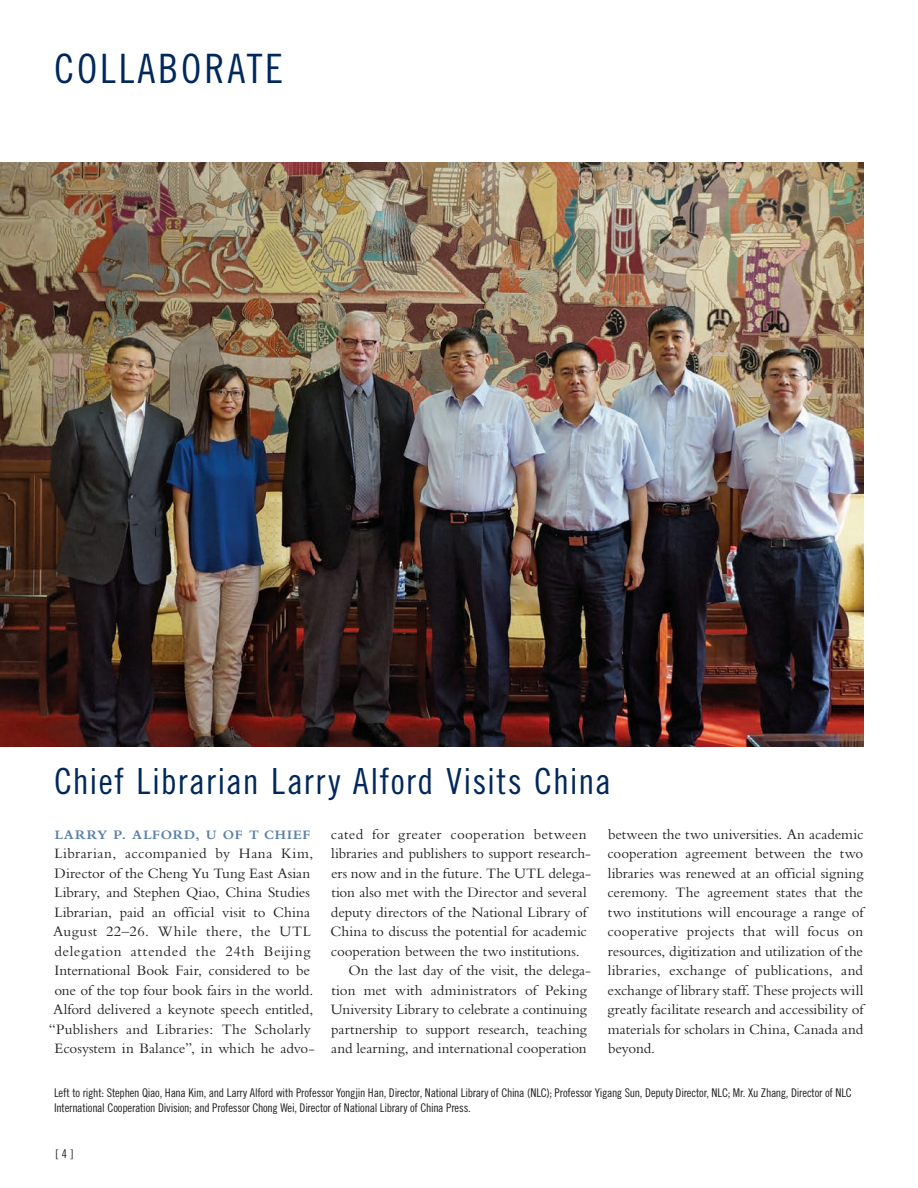
<style>
.page{position:relative;width:918px;height:1188px;background:#fff}
.page>*{position:absolute;margin:0;border:0;box-sizing:border-box;transform-origin:0 0}
.t1{font:40.5px "Trade Gothic LT Std Cn 18";letter-spacing:.07em;color:#00285b}
.t2{font:36px "Trade Gothic LT Std Cn 18";letter-spacing:.035em;color:#00285b}
.t3{font:15px/19.5px "Bembo";color:#231f20;text-align:center}
.t4{font:15px "Bembo";letter-spacing:.025em;color:#231f20}
.t5{font:700 13.5px "Bembo";letter-spacing:.065em;color:#5980aa}
.t6{font:12px/14.4px "Trade Gothic LT Std Cn 18";letter-spacing:-.02em;color:#231f20}
</style>
<div class="page">
<img style="left:0;top:162px;width:864px;height:585px">
<h1 class="t1" style="left:54px;top:45px;width:231px">COLLABORATE</h1>
<h2 class="t2" style="left:54px;top:760px;width:559px">Chief Librarian Larry Alford Visits China</h2>
<p class="t5" style="left:55px;top:827px;width:257px">LARRY P. ALFORD, U OF T CHIEF</p>
<p class="t3" style="left:49px;top:843px;width:267px">Librarian, accompanied by Hana Kim, Director of the Cheng Yu Tung East Asian Library, and Stephen Qiao, China Studies Librarian, paid an official visit to China August 22–26. While there, the UTL delegation attended the 24th Beijing International Book Fair, considered to be one of the top four book fairs in the world.<br>Alford delivered a keynote speech entitled, “Publishers and Libraries: The Scholarly Ecosystem in Balance”, in which he advo-</p>
<p class="t4" style="left:331px;top:825px;width:257px">cated for greater cooperation between</p>
<p class="t3" style="left:331px;top:843px;width:261px">libraries and publishers to support research-</p>
<p class="t3" style="left:331px;top:863px;width:262px">ers now and in the future. The UTL delega-</p>
<p class="t3" style="left:331px;top:882px;width:257px">tion also met with the Director and several</p>
<p class="t3" style="left:331px;top:902px;width:257px">deputy directors of the National Library of</p>
<p class="t3" style="left:331px;top:921px;width:258px">China to discuss the potential for academic</p>
<p class="t3" style="left:331px;top:941px;width:250px">cooperation between the two institutions.</p>
<p class="t3" style="left:349px;top:960px;width:244px">On the last day of the visit, the delega-</p>
<p class="t3" style="left:331px;top:980px;width:257px">tion met with administrators of Peking</p>
<p class="t3" style="left:331px;top:999px;width:258px">University Library to celebrate a continuing</p>
<p class="t3" style="left:331px;top:1019px;width:257px">partnership to support research, teaching</p>
<p class="t3" style="left:331px;top:1038px;width:257px">and learning, and international cooperation</p>
<p class="t3" style="left:607px;top:824px;width:258px;text-align:justify">between the two universities. An academic cooperation agreement between the two libraries was renewed at an official signing ceremony. The agreement states that the two institutions will encourage a range of cooperative projects that will focus on resources, digitization and utilization of the libraries, exchange of publications, and exchange of library staff. These projects will greatly facilitate research and accessibility of materials for scholars in China, Canada and beyond.</p>
<p class="t6" style="left:54px;top:1085px;width:799px">Left to right: Stephen Qiao, Hana Kim, and Larry Alford with Professor Yongjin Han, Director, National Library of China (NLC); Professor Yigang Sun, Deputy Director, NLC; Mr. Xu Zhang, Director of NLC<br>International Cooperation Division; and Professor Chong Wei, Director of National Library of China Press.</p>
<p class="t6" style="left:56px;top:1147px;width:19px">[ 4 ]</p>
</div>
